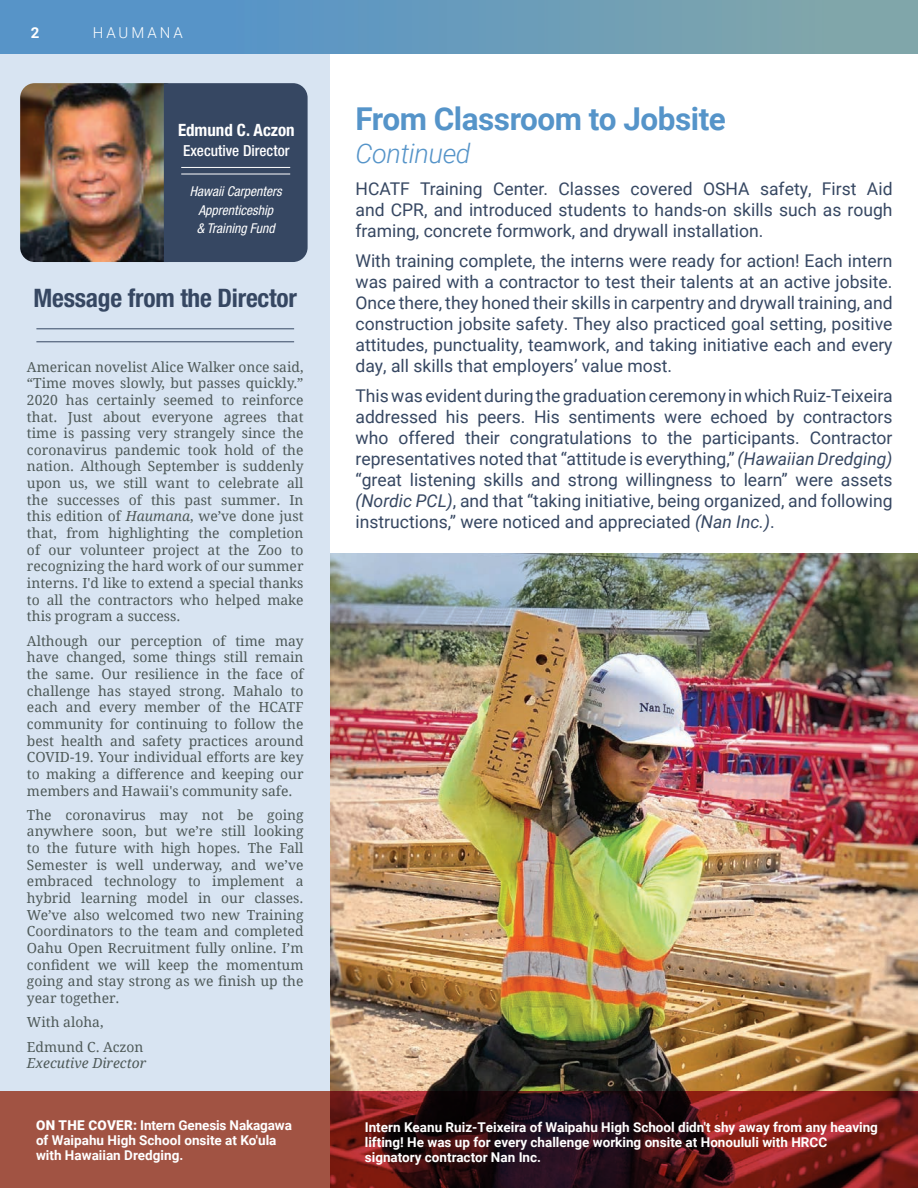
<style>
.page{position:relative;width:918px;height:1188px;background:#fff}
.page>*{position:absolute;margin:0;border:0;box-sizing:border-box;transform-origin:0 0}
.t1{font:700 31.5px "Roboto";letter-spacing:-.015em;color:#5594c9}
.t2{font:italic 300 27px "Roboto";letter-spacing:-.015em;color:#5594c9}
.t3{font:700 condensed 25.5px "Helvetica Neue LT Std";letter-spacing:-.01em;color:#364762}
.t4{font:17.55px/21px "Roboto";color:#364762;text-align:justify}
.t5{font:700 condensed 16.95px "Helvetica Neue LT Std";color:#fff}
.t6{font:500 condensed 15.3px "Helvetica Neue LT Std";color:#fff}
.t7{font:300 15px "Roboto";letter-spacing:.2em;color:#fff}
.t8{font:700 15px "Roboto";color:#fff}
.t9{font:13.8px/16.6px "Droid Serif";color:#4e5958;text-align:justify}
.t10{font:italic 13.8px/16.6px "Droid Serif";color:#4e5958}
.t11{font:700 13.5px/15px "Roboto";color:#fff}
.t12{font:italic condensed 13.5px/18.6px "Helvetica Neue LT Std";color:#fff;text-align:center}
.s1{font-style:italic}
.s2{font-style:normal}
.s3{font-weight:900}
</style>
<div class="page">
<div style="left:0;top:54px;width:330px;height:1134px;background:#d8e4f2"></div>
<hr style="left:36px;top:328px;width:258px;height:1px;background:#364762">
<hr style="left:36px;top:341px;width:258px;height:1px;background:#364762">
<img style="left:20px;top:83px;width:144px;height:179px">
<div style="left:164px;top:83px;width:144px;height:179px;background:#364762"></div>
<hr style="left:181px;top:167px;width:109px;height:1px;background:#fff">
<hr style="left:181px;top:174px;width:109px;height:1px;background:#fff">
<img style="left:330px;top:554px;width:588px;height:634px">
<div style="left:0;top:1092px;width:330px;height:96px;background:#a15343"></div>
<svg style="left:330px;top:1092px;width:587px;height:96px"></svg>
<img style="left:0;top:0;width:918px;height:53px">
<p class="t8" style="left:31px;top:22px;width:10px">2</p>
<p class="t7" style="left:93px;top:22px;width:92px">HAUMANA</p>
<p class="t5" style="left:178px;top:120px;width:118px">Edmund C. Aczon</p>
<p class="t6" style="left:183px;top:142px;width:108px">Executive Director</p>
<p class="t12" style="left:190px;top:182px;width:93px">Hawaii Carpenters<br>Apprenticeship<br>&amp; Training Fund</p>
<p class="t3" style="left:34px;top:282px;width:265px">Message from the Director</p>
<p class="t9" style="left:27px;top:358px;width:278px">American novelist Alice Walker once said, “Time moves slowly, but passes quickly.” 2020 has certainly seemed to reinforce that. Just about everyone agrees that time is passing very strangely since the coronavirus pandemic took hold of the nation. Although September is suddenly upon us, we still want to celebrate all the successes of this past summer. In this edition of <span class="s1">Haumana</span>, we’ve done just that, from highlighting the completion of our volunteer project at the Zoo to recognizing the hard work of our summer interns. I'd like to extend a special thanks to all the contractors who helped make this program a success.</p>
<p class="t9" style="left:27px;top:632px;width:278px">Although our perception of time may have changed, some things still remain the same. Our resilience in the face of challenge has stayed strong. Mahalo to each and every member of the HCATF community for continuing to follow the best health and safety practices around COVID-19. Your individual efforts are key to making a difference and keeping our members and Hawaii's community safe.</p>
<p class="t9" style="left:27px;top:806px;width:278px">The coronavirus may not be going anywhere soon, but we’re still looking to the future with high hopes. The Fall Semester is well underway, and we’ve embraced technology to implement a hybrid learning model in our classes.<br>We’ve also welcomed two new Training Coordinators to the team and completed Oahu Open Recruitment fully online. I’m confident we will keep the momentum going and stay strong as we finish up the year together.</p>
<p class="t9" style="left:27px;top:1014px;width:78px">With aloha,</p>
<p class="t10" style="left:27px;top:1038px;width:121px"><span class="s2">Edmund C. Aczon<br></span>Executive Director</p>
<p class="t11" style="left:36px;top:1118px;width:257px"><span class="s3">ON THE COVER:</span> Intern Genesis Nakagawa of Waipahu High School onsite at Ko'ula with Hawaiian Dredging.</p>
<p class="t1" style="left:356px;top:97px;width:372px">From Classroom to Jobsite</p>
<p class="t2" style="left:356px;top:134px;width:117px">Continued</p>
<p class="t4" style="left:356px;top:178px;width:539px">HCATF Training Center. Classes covered OSHA safety, First Aid and CPR, and introduced students to hands-on skills such as rough framing, concrete formwork, and drywall installation.</p>
<p class="t4" style="left:356px;top:249px;width:539px">With training complete, the interns were ready for action! Each intern was paired with a contractor to test their talents at an active jobsite.<br>Once there, they honed their skills in carpentry and drywall training, and construction jobsite safety. They also practiced goal setting, positive attitudes, punctuality, teamwork, and taking initiative each and every day, all skills that employers’ value most.</p>
<p class="t4" style="left:356px;top:384px;width:539px">This was evident during the graduation ceremony in which Ruiz-Teixeira addressed his peers. His sentiments were echoed by contractors who offered their congratulations to the participants. Contractor representatives noted that “attitude is everything,” <span class="s1">(Hawaiian Dredging) </span>“great listening skills and strong willingness to learn” were assets <span class="s1">(Nordic PCL)</span>, and that “taking initiative, being organized, and following instructions,” were noticed and appreciated <span class="s1">(Nan Inc.)</span>.</p>
<p class="t11" style="left:365px;top:1119px;width:515px">Intern Keanu Ruiz-Teixeira of Waipahu High School didn't shy away from any heaving lifting! He was up for every challenge working onsite at Honoululi with HRCC signatory contractor Nan Inc.</p>
</div>
